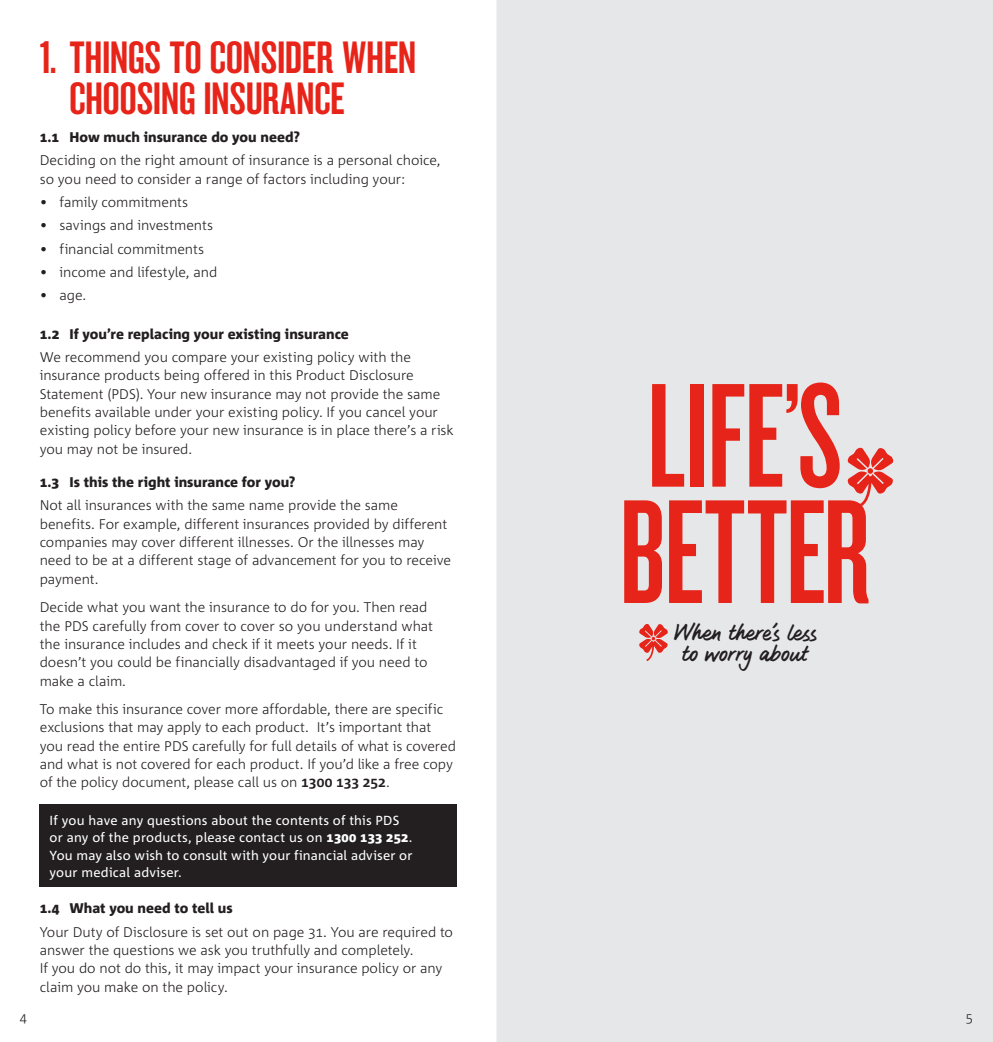
<style>
.page{position:relative;width:993px;height:1042px;background:#fff}
.page>*{position:absolute;margin:0;border:0;box-sizing:border-box;transform-origin:0 0}
.t1{font:154px/116.2px "Knockout HTF47 Bantamweight";letter-spacing:-.01em;color:#e72419}
.t2{font:42px/40.2px "NAB Impact";color:#e72419}
.t3{font:28px/21px "NAB Script";letter-spacing:-.01em;color:#231f20;text-align:center}
.t4{font:300 14px/18.4px "Corpid";letter-spacing:-.005em;color:#231f20}
.t5{font:800 14px "Corpid";color:#231f20}
.t6{font:13.12px/17.5px "Corpid";letter-spacing:.015em;color:#fff}
.s1{font-weight:700}
.s2{font-weight:800}
</style>
<div class="page">
<div style="left:496px;top:0;width:496px;height:1042px;background:#e6e7e9"></div>
<svg style="left:639px;top:624px;width:28px;height:37px"></svg>
<svg style="left:847px;top:448px;width:45px;height:59px;background:#e68682"></svg>
<div style="left:40px;top:804px;width:416px;height:83px;background:#231f20"></div>
<svg style="left:966px;top:1014px;width:5px;height:10px"></svg>
<h2 class="t2" style="left:69px;top:41px;width:348px;text-indent:-30px">1. THINGS TO CONSIDER WHEN<br>CHOOSING INSURANCE</h2>
<p class="t5" style="left:40px;top:129px;width:262px">1.1 How much insurance do you need?</p>
<p class="t4" style="left:40px;top:151px;width:402px">Deciding on the right amount of insurance is a personal choice, so you need to consider a range of factors including your:</p>
<p class="t4" style="left:40px;top:193px;width:150px">• family commitments</p>
<p class="t4" style="left:40px;top:216px;width:175px">• savings and investments</p>
<p class="t4" style="left:40px;top:240px;width:166px">• financial commitments</p>
<p class="t4" style="left:40px;top:263px;width:179px">• income and lifestyle, and</p>
<p class="t4" style="left:40px;top:286px;width:48px">• age.</p>
<p class="t5" style="left:40px;top:326px;width:310px">1.2 If you’re replacing your existing insurance</p>
<p class="t4" style="left:40px;top:348px;width:415px">We recommend you compare your existing policy with the insurance products being offered in this Product Disclosure Statement (PDS). Your new insurance may not provide the same benefits available under your existing policy. If you cancel your existing policy before your new insurance is in place there’s a risk you may not be insured.</p>
<p class="t5" style="left:40px;top:474px;width:257px">1.3 Is this the right insurance for you?</p>
<p class="t4" style="left:40px;top:496px;width:413px">Not all insurances with the same name provide the same benefits. For example, different insurances provided by different companies may cover different illnesses. Or the illnesses may need to be at a different stage of advancement for you to receive payment.</p>
<p class="t4" style="left:40px;top:598px;width:395px">Decide what you want the insurance to do for you. Then read the PDS carefully from cover to cover so you understand what the insurance includes and check if it meets your needs. If it doesn’t you could be financially disadvantaged if you need to make a claim.</p>
<p class="t4" style="left:40px;top:700px;width:417px">To make this insurance cover more affordable, there are specific exclusions that may apply to each product. It’s important that you read the entire PDS carefully for full details of what is covered and what is not covered for each product. If you’d like a free copy of the policy document, please call us on <span class="s1">1300 133 252</span>.</p>
<p class="t6" style="left:50px;top:811px;width:364px">If you have any questions about the contents of this PDS or any of the products, please contact us on <span class="s2">1300 133 252</span>.<br>You may also wish to consult with your financial adviser or your medical adviser.</p>
<p class="t5" style="left:40px;top:901px;width:194px">1.4 What you need to tell us</p>
<p class="t4" style="left:40px;top:923px;width:415px">Your Duty of Disclosure is set out on page 31. You are required to answer the questions we ask you truthfully and completely.<br>If you do not do this, it may impact your insurance policy or any claim you make on the policy.</p>
<h1 class="t1" style="left:619px;top:380px;width:252px">LIFE’S<br>BETTER</h1>
<h3 class="t3" style="left:672px;top:621px;width:146px">When there’s less to worry about</h3>
</div>
